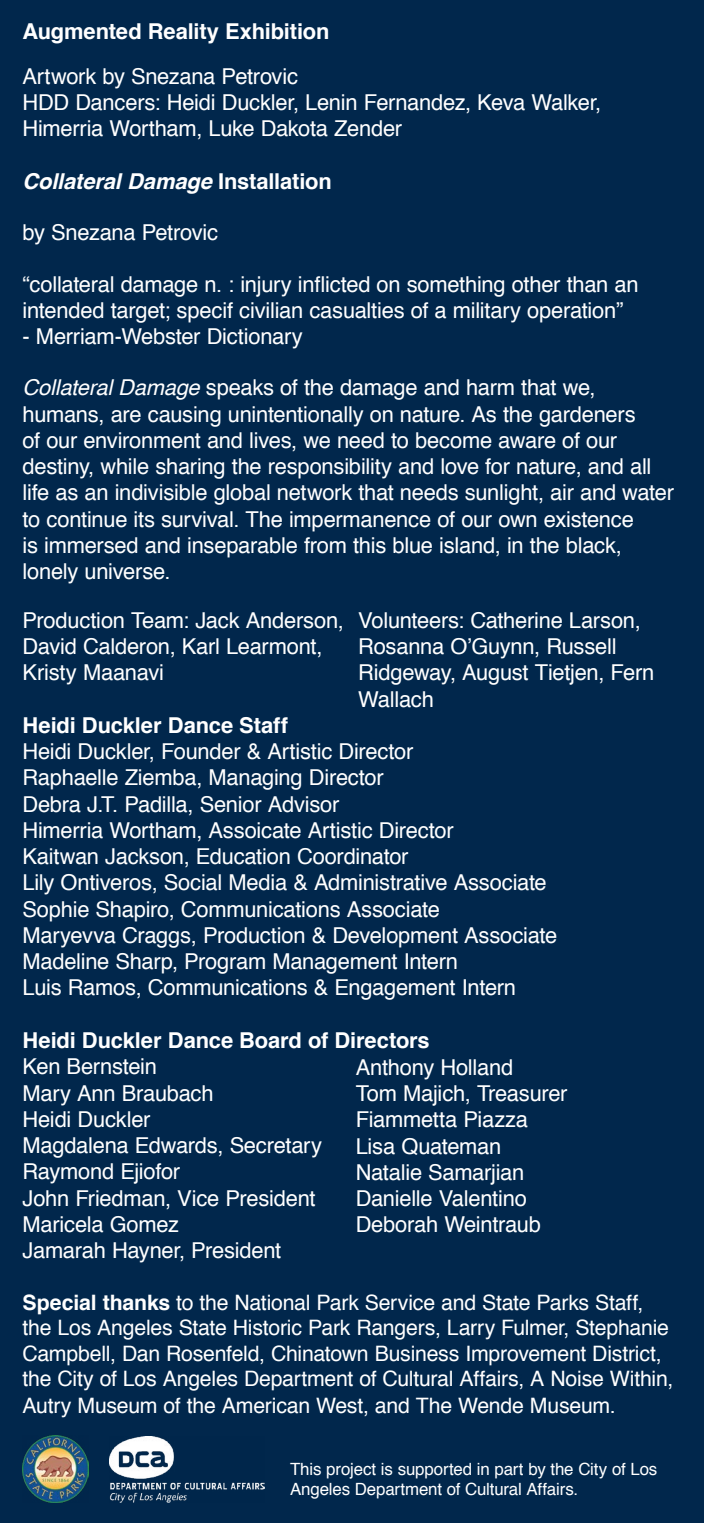
<style>
.page{position:relative;width:704px;height:1523px;background:#fff}
.page>*{position:absolute;margin:0;border:0;box-sizing:border-box;transform-origin:0 0}
.t1{font:21.88px/26.2px "Helvetica";letter-spacing:-.01em;color:#fff}
.t2{font:700 21.88px "Helvetica";letter-spacing:-.005em;color:#fff}
.t3{font:italic 700 21.88px "Helvetica";letter-spacing:-.005em;color:#fff}
.t4{font:21.25px/25.7px "Helvetica";letter-spacing:-.01em;color:#fff}
.t5{font:16.88px/20.2px "Helvetica";letter-spacing:-.01em;color:#fff}
.s1{font-style:normal}
.s2{font-style:italic}
.s3{font-weight:700}
</style>
<div class="page">
<div style="left:0;top:0;width:703px;height:1522px;background:#01274c"></div>
<img style="left:109px;top:1436px;width:156px;height:66px">
<img style="left:22px;top:1435px;width:66px;height:67px">
<p class="t2" style="left:22px;top:14px;width:308px">Augmented Reality Exhibition</p>
<p class="t1" style="left:22px;top:64px;width:580px">Artwork by Snezana Petrovic<br>HDD Dancers: Heidi Duckler, Lenin Fernandez, Keva Walker,<br>Himerria Wortham, Luke Dakota Zender</p>
<p class="t3" style="left:22px;top:163px;width:310px">Collateral Damage <span class="s1">Installation</span></p>
<p class="t1" style="left:22px;top:220px;width:197px">by Snezana Petrovic</p>
<p class="t1" style="left:22px;top:271px;width:617px">“collateral damage n. : injury inflicted on something other than an intended target; specif civilian casualties of a military operation”</p>
<p class="t1" style="left:22px;top:324px;width:281px">- Merriam-Webster Dictionary</p>
<p class="t1" style="left:22px;top:375px;width:652px"><span class="s2">Collateral Damage</span> speaks of the damage and harm that we, humans, are causing unintentionally on nature. As the gardeners<br>of our environment and lives, we need to become aware of our destiny, while sharing the responsibility and love for nature, and all life as an indivisible global network that needs sunlight, air and water to continue its survival. The impermanence of our own existence<br>is immersed and inseparable from this blue island, in the black, lonely universe.</p>
<p class="t1" style="left:22px;top:608px;width:322px">Production Team: Jack Anderson,<br>David Calderon, Karl Learmont,<br>Kristy Maanavi</p>
<p class="t1" style="left:358px;top:608px;width:297px">Volunteers: Catherine Larson,<br>Rosanna O’Guynn, Russell<br>Ridgeway, August Tietjen, Fern<br>Wallach</p>
<p class="t2" style="left:22px;top:707px;width:267px">Heidi Duckler Dance Staff</p>
<p class="t1" style="left:22px;top:739px;width:536px">Heidi Duckler, Founder &amp; Artistic Director<br>Raphaelle Ziemba, Managing Director<br>Debra J.T. Padilla, Senior Advisor<br>Himerria Wortham, Assoicate Artistic Director<br>Kaitwan Jackson, Education Coordinator<br>Lily Ontiveros, Social Media &amp; Administrative Associate Sophie Shapiro, Communications Associate<br>Maryevva Craggs, Production &amp; Development Associate Madeline Sharp, Program Management Intern<br>Luis Ramos, Communications &amp; Engagement Intern</p>
<p class="t2" style="left:22px;top:1022px;width:408px">Heidi Duckler Dance Board of Directors</p>
<p class="t1" style="left:22px;top:1054px;width:301px">Ken Bernstein<br>Mary Ann Braubach<br>Heidi Duckler<br>Magdalena Edwards, Secretary<br>Raymond Ejiofor<br>John Friedman, Vice President<br>Maricela Gomez<br>Jamarah Hayner, President</p>
<p class="t4" style="left:22px;top:1290px;width:652px"><span class="s3">Special thanks</span> to the National Park Service and State Parks Staff, the Los Angeles State Historic Park Rangers, Larry Fulmer, Stephanie Campbell, Dan Rosenfeld, Chinatown Business Improvement District, the City of Los Angeles Department of Cultural Affairs, A Noise Within, Autry Museum of the American West, and The Wende Museum.</p>
<p class="t1" style="left:355px;top:1054px;width:213px">Anthony Holland<br>Tom Majich, Treasurer<br>Fiammetta Piazza<br>Lisa Quateman<br>Natalie Samarjian<br>Danielle Valentino<br>Deborah Weintraub</p>
<p class="t5" style="left:290px;top:1459px;width:368px">This project is supported in part by the City of Los<br>Angeles Department of Cultural Affairs.</p>
</div>
